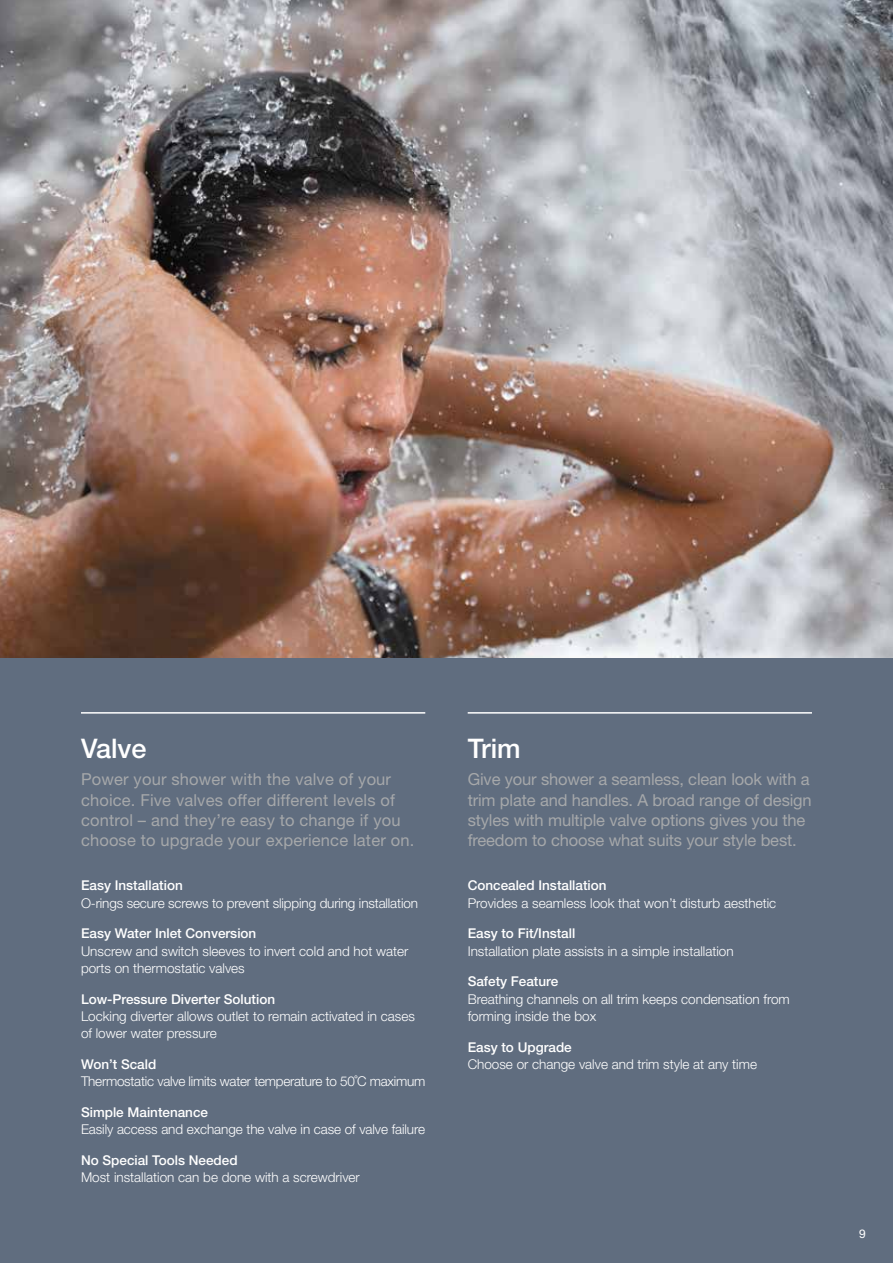
<style>
.page{position:relative;width:893px;height:1263px;background:#fff}
.page>*{position:absolute;margin:0;border:0;box-sizing:border-box;transform-origin:0 0}
.t1{font:500 27px "Helvetica Neue LT Std";color:#fff}
.t2{font:16.5px/20.2px "Helvetica Neue LT Std";letter-spacing:-.01em;color:#a6a8aa}
.t3{font:16.5px/20.2px "Helvetica Neue LT Std";letter-spacing:.01em;color:#a6a8aa}
.t4{font:300 13.5px/17.2px "Helvetica Neue LT Std";color:#fff}
.t5{font:500 13.5px "Helvetica Neue LT Std";color:#fff}
.t6{font:300 13.5px "Helvetica Neue LT Std";letter-spacing:-.02em;color:#fff}
.t7{font:12px "Helvetica Neue LT Std";color:#fff}
</style>
<div class="page">
<img style="left:0;top:0;width:893px;height:658px">
<div style="left:0;top:658px;width:893px;height:605px;background:#606d7f"></div>
<hr style="left:81px;top:712px;width:344px;height:2px;background:#fff">
<hr style="left:468px;top:712px;width:344px;height:2px;background:#fff">
<h1 class="t1" style="left:81px;top:733px;width:67px">Valve</h1>
<p class="t3" style="left:81px;top:769px;width:335px">Power your shower with the valve of your choice. Five valves offer different levels of control – and they’re easy to change if you choose to upgrade your experience later on.</p>
<p class="t5" style="left:81px;top:877px;width:103px">Easy Installation</p>
<p class="t4" style="left:81px;top:894px;width:338px">O-rings secure screws to prevent slipping during installation</p>
<p class="t5" style="left:81px;top:925px;width:177px">Easy Water Inlet Conversion</p>
<p class="t4" style="left:81px;top:942px;width:329px">Unscrew and switch sleeves to invert cold and hot water ports on thermostatic valves</p>
<p class="t5" style="left:81px;top:991px;width:196px">Low-Pressure Diverter Solution</p>
<p class="t4" style="left:81px;top:1007px;width:335px">Locking diverter allows outlet to remain activated in cases of lower water pressure</p>
<p class="t5" style="left:81px;top:1056px;width:77px">Won’t Scald</p>
<p class="t6" style="left:81px;top:1073px;width:346px">Thermostatic valve limits water temperature to 50˚C maximum</p>
<p class="t5" style="left:81px;top:1104px;width:129px">Simple Maintenance</p>
<p class="t4" style="left:81px;top:1120px;width:346px">Easily access and exchange the valve in case of valve failure</p>
<p class="t5" style="left:81px;top:1152px;width:158px">No Special Tools Needed</p>
<p class="t4" style="left:81px;top:1168px;width:280px">Most installation can be done with a screwdriver</p>
<h1 class="t1" style="left:468px;top:733px;width:55px">Trim</h1>
<p class="t2" style="left:468px;top:769px;width:346px">Give your shower a seamless, clean look with a trim plate and handles. A broad range of design styles with multiple valve options gives you the freedom to choose what suits your style best.</p>
<p class="t5" style="left:468px;top:877px;width:140px">Concealed Installation</p>
<p class="t4" style="left:468px;top:894px;width:310px">Provides a seamless look that won’t disturb aesthetic</p>
<p class="t5" style="left:468px;top:925px;width:109px">Easy to Fit/Install</p>
<p class="t4" style="left:468px;top:942px;width:267px">Installation plate assists in a simple installation</p>
<p class="t5" style="left:468px;top:973px;width:92px">Safety Feature</p>
<p class="t4" style="left:468px;top:990px;width:324px">Breathing channels on all trim keeps condensation from forming inside the box</p>
<p class="t5" style="left:468px;top:1039px;width:106px">Easy to Upgrade</p>
<p class="t4" style="left:468px;top:1055px;width:291px">Choose or change valve and trim style at any time</p>
<p class="t7" style="left:859px;top:1226px;width:8px">9</p>
</div>
